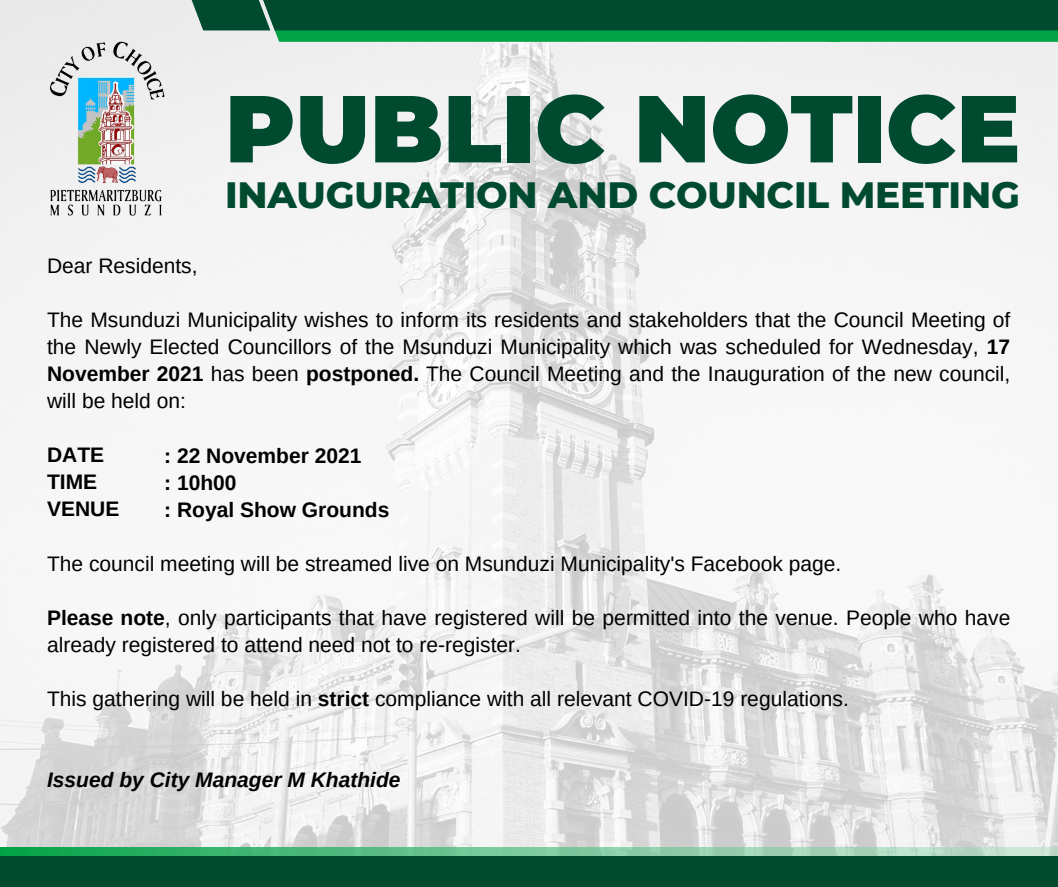
<style>
.page{position:relative;width:1058px;height:887px;background:#fff}
.page>*{position:absolute;margin:0;border:0;box-sizing:border-box;transform-origin:0 0}
.t1{font:900 94.8px "Montserrat";color:#004b2f}
.t2{font:800 37.35px "Montserrat";letter-spacing:-.005em;color:#004b2f}
.t3{font:21px/27px "Arimo";color:#000;text-align:justify}
.t4{font:700 21px "Arimo";color:#000}
.t5{font:italic 700 21px "Arimo";color:#000}
.s1{font-weight:700}
</style>
<div class="page">
<img style="left:0;top:42px;width:1058px;height:805px">
<svg style="left:0;top:847px;width:1058px;height:9px;background:#71c495"></svg>
<div style="left:0;top:856px;width:1058px;height:30px;background:#004b2f"></div>
<img style="left:50px;top:42px;width:115px;height:174px">
<svg style="left:0;top:30px;width:543px;height:12px;background:#78c599"></svg>
<div style="left:543px;top:0;width:515px;height:42px;background:#00a245"></div>
<svg style="left:0;top:0;width:1058px;height:30px;background:#296750"></svg>
<svg style="left:169px;top:0;width:101px;height:30px;background:#497d6a"></svg>
<p class="t1" style="left:225px;top:71px;width:796px">PUBLIC NOTICE</p>
<p class="t2" style="left:225px;top:172px;width:796px">INAUGURATION AND COUNCIL MEETING</p>
<p class="t3" style="left:47px;top:252px;width:152px">Dear Residents,</p>
<p class="t3" style="left:47px;top:306px;width:964px">The Msunduzi Municipality wishes to inform its residents and stakeholders that the Council Meeting of the Newly Elected Councillors of the Msunduzi Municipality which was scheduled for Wednesday, <span class="s1">17<br>November 2021</span> has been <span class="s1">postponed.</span> The Council Meeting and the Inauguration of the new council, will be held on:</p>
<p class="t4" style="left:47px;top:443px;width:59px">DATE</p>
<p class="t4" style="left:47px;top:470px;width:52px">TIME</p>
<p class="t4" style="left:47px;top:497px;width:74px">VENUE</p>
<p class="t3" style="left:47px;top:549px;width:795px">The council meeting will be streamed live on Msunduzi Municipality's Facebook page.</p>
<p class="t3" style="left:47px;top:603px;width:964px"><span class="s1">Please note</span>, only participants that have registered will be permitted into the venue. People who have already registered to attend need not to re-register.</p>
<p class="t3" style="left:47px;top:684px;width:803px">This gathering will be held in <span class="s1">strict</span> compliance with all relevant COVID-19 regulations.</p>
<p class="t4" style="left:164px;top:443px;width:199px">: 22 November 2021</p>
<p class="t4" style="left:164px;top:470px;width:74px">: 10h00</p>
<p class="t4" style="left:164px;top:497px;width:227px">: Royal Show Grounds</p>
<p class="t5" style="left:47px;top:767px;width:355px">Issued by City Manager M Khathide</p>
</div>
